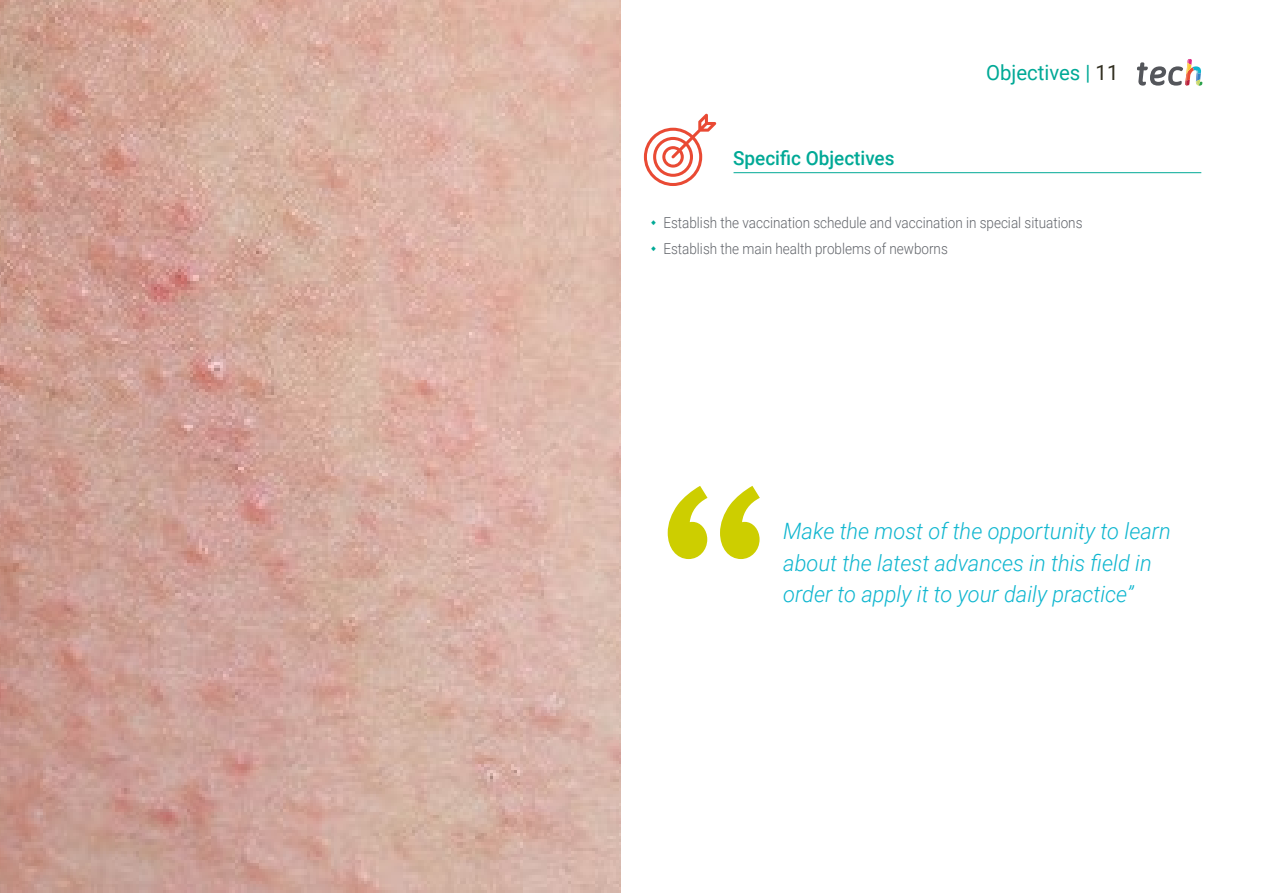
<style>
.page{position:relative;width:1263px;height:893px;background:#fff}
.page>*{position:absolute;margin:0;border:0;box-sizing:border-box;transform-origin:0 0}
.t1{font:italic 300 22.5px/31.5px "Roboto";color:#0fb6cf}
.t2{font:21px "Roboto";color:#00a996}
.t3{font:500 19.5px "Roboto";color:#00a996}
.t4{font:300 15px/26px "Roboto";color:#61646a;scale:.9 1}
.s1{color:#312e20}
</style>
<div class="page">
<svg style="left:644px;top:114px;width:72px;height:72px"></svg>
<hr style="left:733px;top:172px;width:468px;height:1px;background:#00a996">
<img style="left:0;top:0;width:621px;height:893px">
<svg style="left:1137px;top:59px;width:65px;height:27px"></svg>
<svg style="left:668px;top:486px;width:92px;height:73px"></svg>
<h3 class="t3" style="left:733px;top:144px;width:163px">Specific Objectives</h3>
<h2 class="t2" style="left:986px;top:57px;width:134px">Objectives | <span class="s1">11</span></h2>
<p class="t4" style="left:663px;top:209px;width:467px">Establish the vaccination schedule and vaccination in special situations<br>Establish the main health problems of newborns</p>
<h1 class="t1" style="left:783px;top:514px;width:389px">Make the most of the opportunity to learn about the latest advances in this field in order to apply it to your daily practice”</h1>
</div>
